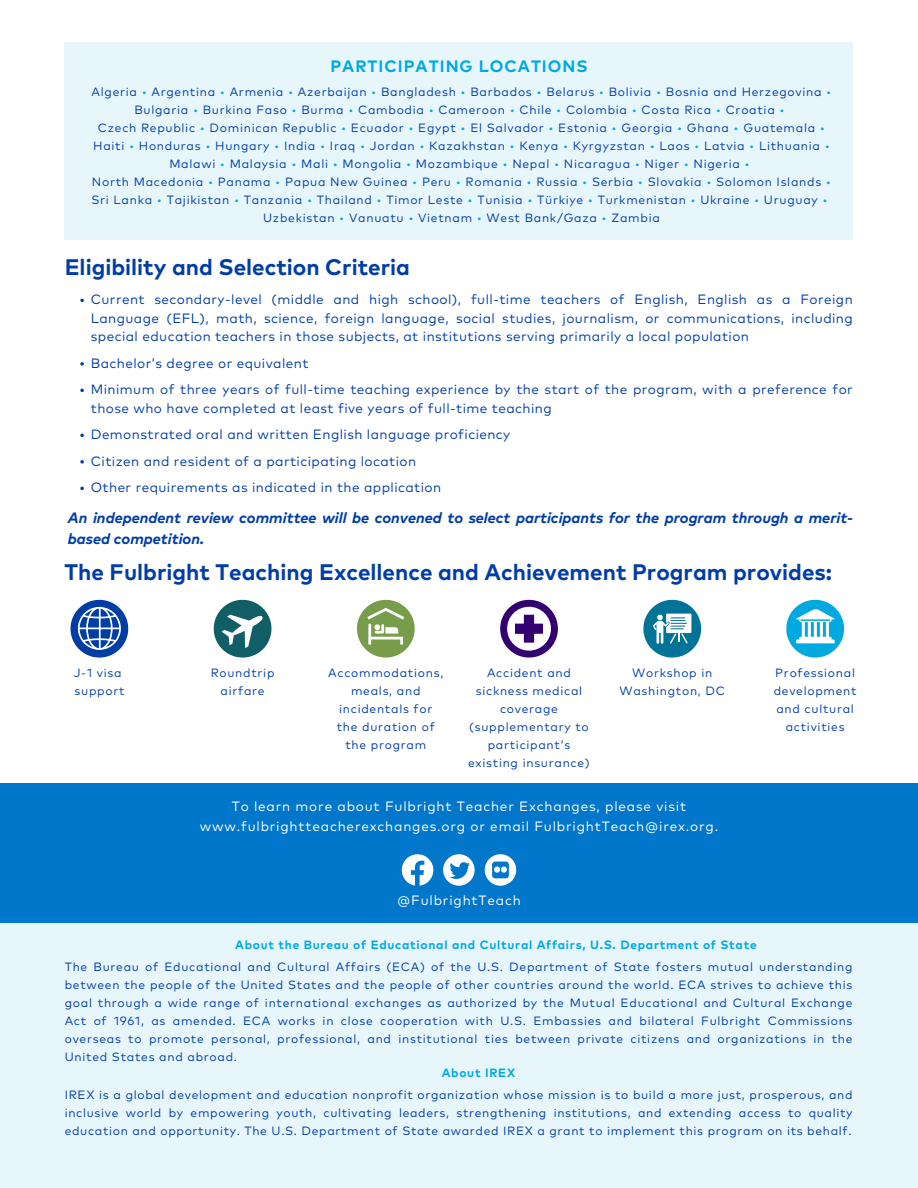
<style>
.page{position:relative;width:918px;height:1188px;background:#fff}
.page>*{position:absolute;margin:0;border:0;box-sizing:border-box;transform-origin:0 0}
.t1{font:700 22.5px "Mark Pro";color:#003da5}
.t2{font:700 16.5px "Mark Pro";letter-spacing:.06em;color:#00a9e0}
.t3{font:italic 700 15px/21px "Mark Pro";color:#003da5}
.t4{font:13.5px/18.5px "Mark Pro";letter-spacing:.03em;color:#003da5;text-align:justify}
.t5{font:13.5px/20.2px "Mark Pro";letter-spacing:.06em;color:#fff;text-align:center}
.t6{font:12px/18px "Mark Pro";letter-spacing:.06em;color:#003da5;text-align:center}
.t7{font:700 12px "Mark Pro";letter-spacing:.06em;color:#00a9e0}
.s1{color:#00a9e0}
</style>
<div class="page">
<div style="left:65px;top:42px;width:788px;height:198px;background:#e6f6fb"></div>
<div style="left:0;top:783px;width:918px;height:140px;background:#0077cb"></div>
<div style="left:0;top:917px;width:918px;height:271px;background:#e6f6fb"></div>
<svg style="left:402px;top:854px;width:31px;height:32px"></svg>
<svg style="left:443px;top:854px;width:32px;height:32px"></svg>
<svg style="left:485px;top:854px;width:31px;height:32px"></svg>
<svg style="left:71px;top:600px;width:57px;height:57px"></svg>
<svg style="left:214px;top:600px;width:57px;height:57px"></svg>
<svg style="left:357px;top:600px;width:57px;height:57px"></svg>
<svg style="left:500px;top:600px;width:58px;height:57px"></svg>
<svg style="left:643px;top:600px;width:58px;height:57px"></svg>
<svg style="left:786px;top:600px;width:58px;height:57px"></svg>
<svg style="left:80px;top:299px;width:4px;height:3px"></svg>
<svg style="left:80px;top:362px;width:4px;height:4px"></svg>
<svg style="left:80px;top:389px;width:4px;height:3px"></svg>
<svg style="left:80px;top:434px;width:4px;height:3px"></svg>
<svg style="left:80px;top:460px;width:4px;height:4px"></svg>
<svg style="left:80px;top:487px;width:4px;height:3px"></svg>
<p class="t2" style="left:330px;top:59px;width:259px">PARTICIPATING LOCATIONS</p>
<p class="t6" style="left:92px;top:84px;width:741px">Algeria <span class="s1">•</span> Argentina <span class="s1">•</span> Armenia <span class="s1">•</span> Azerbaijan <span class="s1">•</span> Bangladesh <span class="s1">•</span> Barbados <span class="s1">•</span> Belarus <span class="s1">•</span> Bolivia <span class="s1">•</span> Bosnia and Herzegovina <span class="s1">•<br></span>Bulgaria <span class="s1">•</span> Burkina Faso <span class="s1">•</span> Burma <span class="s1">•</span> Cambodia <span class="s1">•</span> Cameroon <span class="s1">•</span> Chile <span class="s1">•</span> Colombia <span class="s1">•</span> Costa Rica <span class="s1">•</span> Croatia <span class="s1">•</span></p>
<p class="t6" style="left:93px;top:120px;width:738px">Czech Republic <span class="s1">•</span> Dominican Republic <span class="s1">•</span> Ecuador <span class="s1">•</span> Egypt <span class="s1">•</span> El Salvador <span class="s1">•</span> Estonia <span class="s1">•</span> Georgia <span class="s1">•</span> Ghana <span class="s1">•</span> Guatemala <span class="s1">•<br></span>Haiti <span class="s1">•</span> Honduras <span class="s1">•</span> Hungary <span class="s1">•</span> India <span class="s1">•</span> Iraq <span class="s1">•</span> Jordan <span class="s1">•</span> Kazakhstan <span class="s1">•</span> Kenya <span class="s1">•</span> Kyrgyzstan <span class="s1">•</span> Laos <span class="s1">•</span> Latvia <span class="s1">•</span> Lithuania <span class="s1">•<br></span>Malawi <span class="s1">•</span> Malaysia <span class="s1">•</span> Mali <span class="s1">•</span> Mongolia <span class="s1">•</span> Mozambique <span class="s1">•</span> Nepal <span class="s1">•</span> Nicaragua <span class="s1">•</span> Niger <span class="s1">•</span> Nigeria <span class="s1">•</span></p>
<p class="t6" style="left:91px;top:174px;width:741px;text-align:left">North Macedonia <span class="s1">•</span> Panama <span class="s1">•</span> Papua New Guinea <span class="s1">•</span> Peru <span class="s1">•</span> Romania <span class="s1">•</span> Russia <span class="s1">•</span> Serbia <span class="s1">•</span> Slovakia <span class="s1">•</span> Solomon Islands <span class="s1">•<br></span>Sri Lanka <span class="s1">•</span> Tajikistan <span class="s1">•</span> Tanzania <span class="s1">•</span> Thailand <span class="s1">•</span> Timor Leste <span class="s1">•</span> Tunisia <span class="s1">•</span> Türkiye <span class="s1">•</span> Turkmenistan <span class="s1">•</span> Ukraine <span class="s1">•</span> Uruguay <span class="s1">•</span></p>
<p class="t6" style="left:263px;top:210px;width:398px">Uzbekistan <span class="s1">•</span> Vanuatu <span class="s1">•</span> Vietnam <span class="s1">•</span> West Bank/Gaza <span class="s1">•</span> Zambia</p>
<p class="t1" style="left:65px;top:257px;width:347px">Eligibility and Selection Criteria</p>
<p class="t4" style="left:91px;top:291px;width:764px">Current secondary-level (middle and high school), full-time teachers of English, English as a Foreign Language (EFL), math, science, foreign language, social studies, journalism, or communications, including special education teachers in those subjects, at institutions serving primarily a local population</p>
<p class="t4" style="left:91px;top:354px;width:219px">Bachelor’s degree or equivalent</p>
<p class="t4" style="left:91px;top:381px;width:764px">Minimum of three years of full-time teaching experience by the start of the program, with a preference for those who have completed at least five years of full-time teaching</p>
<p class="t4" style="left:91px;top:426px;width:421px">Demonstrated oral and written English language proficiency</p>
<p class="t4" style="left:91px;top:452px;width:327px">Citizen and resident of a participating location</p>
<p class="t4" style="left:91px;top:479px;width:352px">Other requirements as indicated in the application</p>
<p class="t3" style="left:68px;top:508px;width:787px">An independent review committee will be convened to select participants for the program through a merit&shy;based competition.</p>
<p class="t1" style="left:65px;top:562px;width:769px">The Fulbright Teaching Excellence and Achievement Program provides:</p>
<p class="t6" style="left:74px;top:664px;width:49px">J-1 visa</p>
<p class="t6" style="left:75px;top:682px;width:51px">support</p>
<p class="t6" style="left:211px;top:664px;width:65px">Roundtrip</p>
<p class="t6" style="left:221px;top:682px;width:46px">airfare</p>
<p class="t6" style="left:328px;top:664px;width:116px">Accommodations, meals, and incidentals for the duration of the program</p>
<p class="t6" style="left:476px;top:664px;width:108px">Accident and sickness medical coverage</p>
<p class="t6" style="left:468px;top:718px;width:123px">(supplementary to participant’s existing insurance)</p>
<p class="t6" style="left:619px;top:664px;width:107px">Workshop in<br>Washington, DC</p>
<p class="t6" style="left:774px;top:664px;width:84px">Professional development and cultural activities</p>
<p class="t5" style="left:200px;top:797px;width:520px">To learn more about Fulbright Teacher Exchanges, please visit www.fulbrightteacherexchanges.org or email FulbrightTeach@irex.org.</p>
<p class="t5" style="left:397px;top:891px;width:125px">@FulbrightTeach</p>
<p class="t7" style="left:235px;top:939px;width:523px">About the Bureau of Educational and Cultural Affairs, U.S. Department of State</p>
<p class="t6" style="left:65px;top:958px;width:789px;text-align:justify">The Bureau of Educational and Cultural Affairs (ECA) of the U.S. Department of State fosters mutual understanding between the people of the United States and the people of other countries around the world. ECA strives to achieve this goal through a wide range of international exchanges as authorized by the Mutual Educational and Cultural Exchange Act of 1961, as amended. ECA works in close cooperation with U.S. Embassies and bilateral Fulbright Commissions overseas to promote personal, professional, and institutional ties between private citizens and organizations in the United States and abroad.</p>
<p class="t7" style="left:442px;top:1068px;width:75px">About IREX</p>
<p class="t6" style="left:65px;top:1087px;width:789px;text-align:justify">IREX is a global development and education nonprofit organization whose mission is to build a more just, prosperous, and inclusive world by empowering youth, cultivating leaders, strengthening institutions, and extending access to quality education and opportunity. The U.S. Department of State awarded IREX a grant to implement this program on its behalf.</p>
</div>
